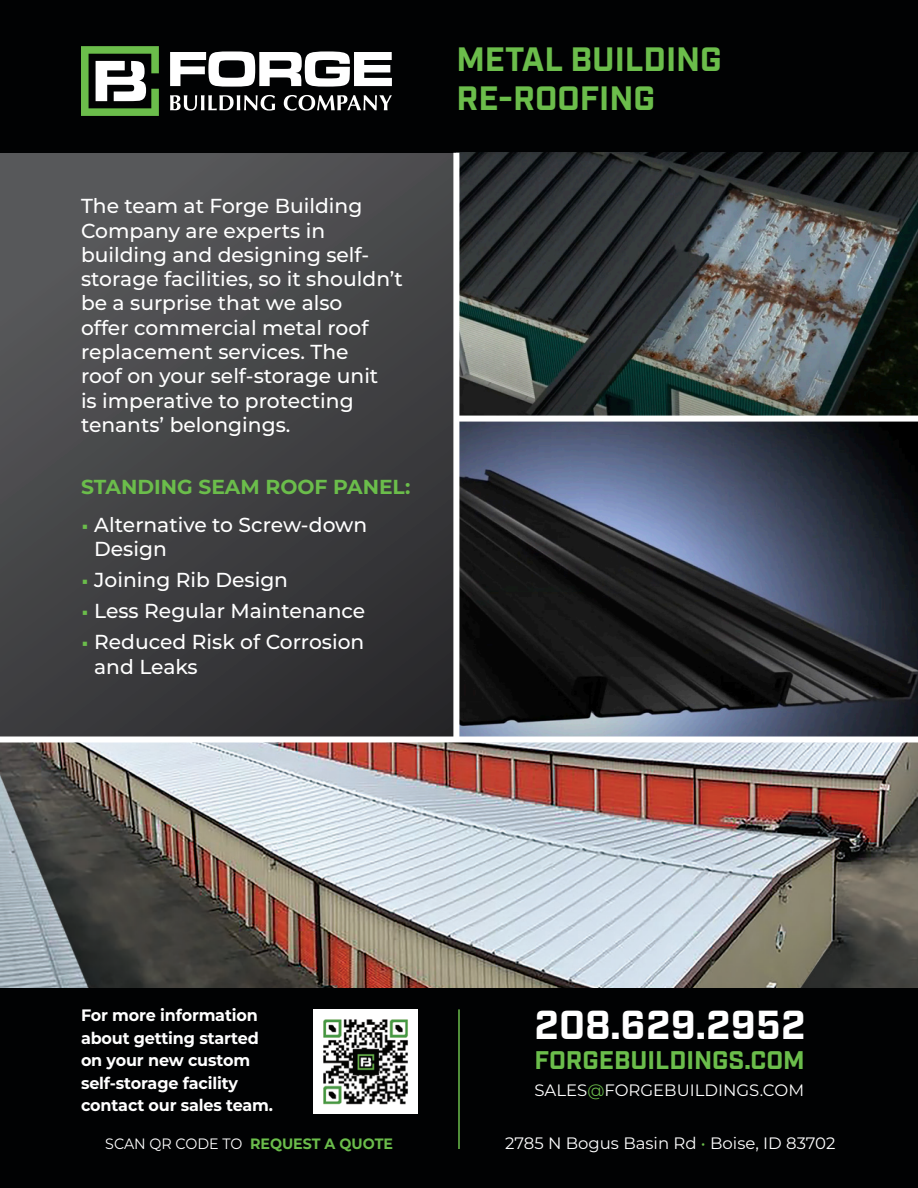
<style>
.page{position:relative;width:918px;height:1188px;background:#fff}
.page>*{position:absolute;margin:0;border:0;box-sizing:border-box;transform-origin:0 0}
.t1{font:700 40.5px "Industry";letter-spacing:.005em;color:#fff}
.Body_Copy{font:700 33.75px/39px "Industry";color:#6bbd4b}
.t2{font:700 25.5px "Industry";color:#6bbd4b}
.Intro_para{font:500 20.25px/24.3px "Montserrat";color:#fff}
.Bullet_Header{font:700 20.25px "Montserrat";color:#6bbd4b}
.t3{font:700 16.5px/22.5px "Montserrat";letter-spacing:-.01em;color:#fff}
.t4{font:16.5px "Montserrat";color:#fff}
.t5{font:700 15px "Montserrat";color:#6bbd4b;scale:.95 1}
.s1{font-family:"Acumin Pro";color:#6bbd4b}
.s2{font-weight:400;color:#fff}
.s3{color:#6bbd4b}
</style>
<div class="page">
<svg style="left:0;top:153px;width:460px;height:584px;background:#434345"></svg>
<div style="left:0;top:988px;width:918px;height:200px;background:#010203"></div>
<hr style="left:458px;top:1009px;width:2px;height:140px;background:#6bbd4b">
<img style="left:314px;top:1009px;width:104px;height:104px">
<div style="left:0;top:0;width:918px;height:153px;background:#010203"></div>
<svg style="left:170px;top:95px;width:105px;height:16px"></svg>
<svg style="left:284px;top:95px;width:108px;height:16px"></svg>
<svg style="left:170px;top:51px;width:222px;height:36px"></svg>
<svg style="left:81px;top:46px;width:78px;height:70px"></svg>
<img style="left:459px;top:153px;width:459px;height:271px">
<img style="left:460px;top:422px;width:458px;height:315px">
<img style="left:0;top:743px;width:918px;height:245px">
<div style="left:453px;top:153px;width:6px;height:589px;background:#fff"></div>
<div style="left:454px;top:416px;width:464px;height:6px;background:#fff"></div>
<p class="Intro_para" style="left:81px;top:193px;width:324px">The team at Forge Building<br>Company are experts in building and designing self&shy;storage facilities, so it shouldn’t be a surprise that we also<br>offer commercial metal roof replacement services. The<br>roof on your self-storage unit<br>is imperative to protecting tenants’ belongings.</p>
<p class="Bullet_Header" style="left:81px;top:472px;width:331px">STANDING SEAM ROOF PANEL:</p>
<p class="Intro_para" style="left:94px;top:512px;width:275px;text-indent:-13px"><span class="s1">•</span> Alternative to Screw-down<br>Design</p>
<p class="Intro_para" style="left:81px;top:567px;width:209px"><span class="s1">•</span> Joining Rib Design</p>
<p class="Intro_para" style="left:81px;top:598px;width:286px"><span class="s1">•</span> Less Regular Maintenance</p>
<p class="Intro_para" style="left:94px;top:629px;width:272px;text-indent:-13px"><span class="s1">•</span> Reduced Risk of Corrosion and Leaks</p>
<p class="Body_Copy" style="left:456px;top:41px;width:267px">METAL BUILDING<br>RE-ROOFING</p>
<p class="t3" style="left:81px;top:1003px;width:194px">For more information about getting started on your new custom self-storage facility contact our sales team.</p>
<p class="t5" style="left:105px;top:1133px;width:304px"><span class="s2">SCAN QR CODE TO</span> REQUEST A QUOTE</p>
<h1 class="t1" style="left:535px;top:1001px;width:273px">208.629.2952</h1>
<p class="t2" style="left:535px;top:1045px;width:272px">FORGEBUILDINGS.COM</p>
<p class="t4" style="left:535px;top:1079px;width:271px">SALES<span class="s3">@</span>FORGEBUILDINGS.COM</p>
<p class="t4" style="left:505px;top:1132px;width:332px">2785 N Bogus Basin Rd <span class="s3">•</span> Boise, ID 83702</p>
</div>
